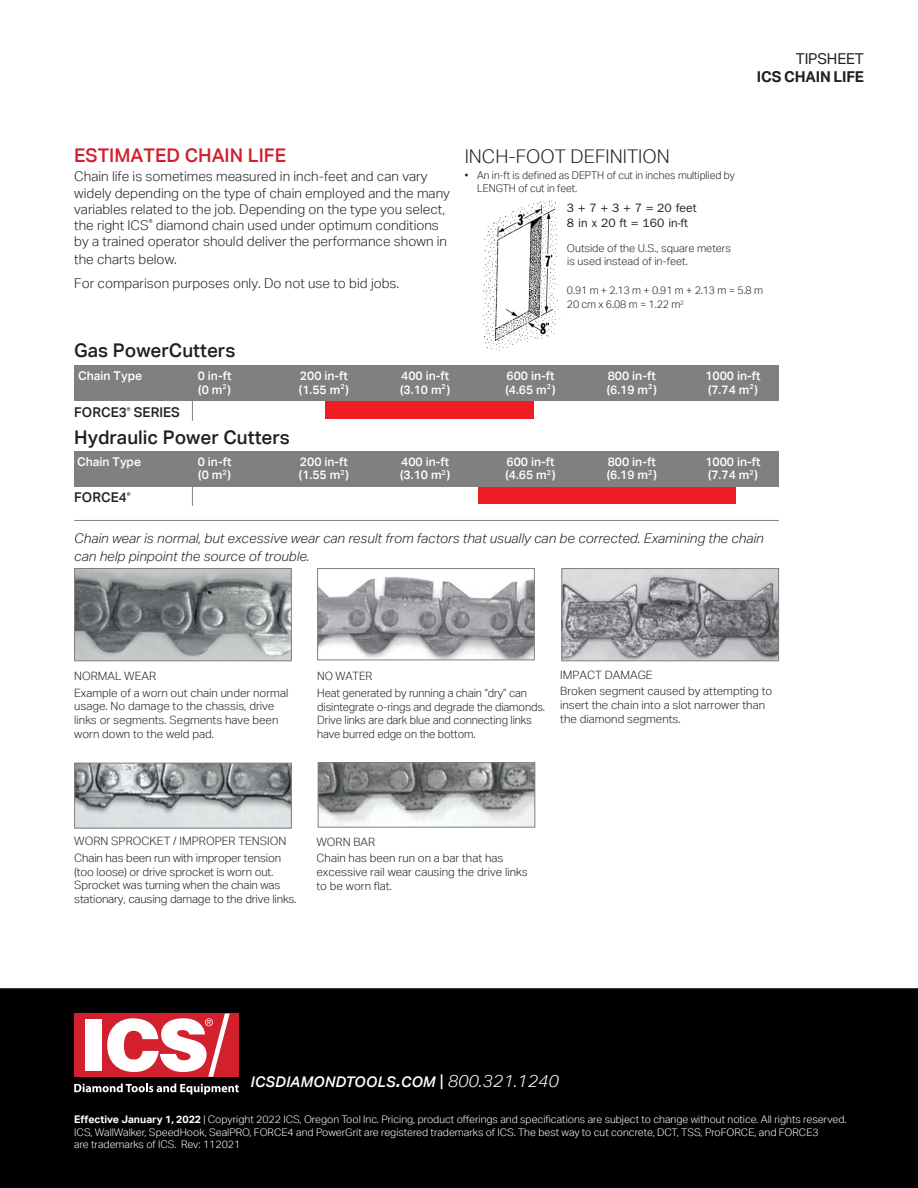
<style>
.page{position:relative;width:918px;height:1188px;background:#fff}
.page>*{position:absolute;margin:0;border:0;box-sizing:border-box;transform-origin:0 0}
.t1{font:500 18.9px "Aktiv Grotesk";color:#231f20}
.t2{font:300 18.9px "Aktiv Grotesk";color:#231f20}
.t3{font:500 18.9px "Aktiv Grotesk";color:#d0202e}
.t4{font:700 15px "Aktiv Grotesk";letter-spacing:-.01em;color:#231f20}
.t5{font:15px "Aktiv Grotesk";letter-spacing:-.01em;color:#231f20}
.t6{font:italic 500 14.7px "Aktiv Grotesk";letter-spacing:.015em;color:#fff}
.t7{font:300 13.5px/16.2px "Aktiv Grotesk";color:#231f20}
.t8{font:italic 300 13.5px/17.5px "Aktiv Grotesk";color:#231f20}
.t9{font:500 13.5px "Aktiv Grotesk";color:#231f20}
.t10{font:500 12.15px "Aktiv Grotesk";color:#fff}
.t11{font:12.15px/14.9px "ITC Franklin Gothic Std";color:#231f20}
.t12{font:300 11.55px/13.8px "Aktiv Grotesk";color:#231f20}
.t13{font:300 11.55px/13.8px "Aktiv Grotesk";color:#231f20;scale:.96 1}
.t14{font:300 10.8px/14.9px "Aktiv Grotesk";letter-spacing:-.005em;color:#231f20}
.t15{font:300 10.8px/12.9px "Aktiv Grotesk";letter-spacing:-.005em;color:#231f20;scale:.95 1}
.t16{font:300 10.5px/12.6px "Aktiv Grotesk";color:#fff}
.s1{font-size:21px}
.s2{font-weight:400;font-style:normal;font-size:17.25px}
.s3{font-weight:300;font-size:17.25px}
.s4{font-weight:700}
</style>
<div class="page">
<hr style="left:192px;top:380px;width:1px;height:41px;background:#808083">
<img style="left:482px;top:200px;width:79px;height:150px">
<div style="left:74px;top:365px;width:705px;height:36px;background:#808083"></div>
<div style="left:325px;top:401px;width:209px;height:18px;background:#ee1d23"></div>
<img style="left:76px;top:570px;width:214px;height:89px">
<div style="left:74px;top:568px;width:218px;height:93px;border:1px solid #808083"></div>
<img style="left:320px;top:764px;width:213px;height:62px">
<div style="left:318px;top:762px;width:217px;height:66px;border:1px solid #808083"></div>
<img style="left:76px;top:765px;width:214px;height:61px">
<div style="left:74px;top:763px;width:218px;height:65px;border:1px solid #808083"></div>
<img style="left:319px;top:577px;width:214px;height:81px">
<div style="left:317px;top:568px;width:218px;height:92px;border:1px solid #808083"></div>
<img style="left:564px;top:570px;width:213px;height:89px">
<div style="left:562px;top:568px;width:217px;height:93px;border:1px solid #808083"></div>
<hr style="left:74px;top:520px;width:705px;height:1px;background:#808083">
<hr style="left:192px;top:465px;width:1px;height:41px;background:#808083">
<div style="left:479px;top:486px;width:257px;height:18px;background:#ee1d23"></div>
<div style="left:74px;top:451px;width:705px;height:36px;background:#808083"></div>
<div style="left:0;top:988px;width:918px;height:200px;background:#000001"></div>
<div style="left:74px;top:1014px;width:165px;height:63px;background:#d2202f"></div>
<div style="left:86px;top:1020px;width:16px;height:51px;background:#fff"></div>
<svg style="left:107px;top:1014px;width:123px;height:63px"></svg>
<svg style="left:74px;top:1084px;width:165px;height:11px"></svg>
<p class="t5" style="left:796px;top:49px;width:70px">TIPSHEET</p>
<p class="t4" style="left:757px;top:67px;width:109px">ICS CHAIN LIFE</p>
<h1 class="t3" style="left:74px;top:144px;width:213px">ESTIMATED CHAIN LIFE</h1>
<p class="t7" style="left:74px;top:168px;width:377px">Chain life is sometimes measured in inch-feet and can vary widely depending on the type of chain employed and the many variables related to the job. Depending on the type you select, the right ICS<sup>®</sup> diamond chain used under optimum conditions by a trained operator should deliver the performance shown in</p>
<p class="t7" style="left:74px;top:247px;width:327px;line-height:24.3px">the charts below.<br>For comparison purposes only. Do not use to bid jobs.</p>
<h1 class="t1" style="left:74px;top:339px;width:163px">Gas PowerCutters</h1>
<h1 class="t2" style="left:465px;top:145px;width:207px">INCH-FOOT DEFINITION</h1>
<p class="t15" style="left:477px;top:168px;width:273px;text-indent:-12px">• An in-ft is defined as DEPTH of cut in inches multiplied by<br>LENGTH of cut in feet.</p>
<p class="t11" style="left:567px;top:200px;width:131px">3 + 7 + 3 + 7 = 20 feet<br>8 in x 20 ft = 160 in-ft</p>
<p class="t14" style="left:567px;top:241px;width:166px;line-height:13.5px">Outside of the U.S., square meters is used instead of in-feet.</p>
<p class="t14" style="left:567px;top:282px;width:198px">0.91 m + 2.13 m + 0.91 m + 2.13 m = 5.8 m<br>20 cm x 6.08 m = 1.22 m<sup>2</sup></p>
<p class="t10" style="left:78px;top:368px;width:65px">Chain Type</p>
<p class="t10" style="left:198px;top:368px;width:35px">0 in-ft</p>
<p class="t10" style="left:300px;top:368px;width:50px">200 in-ft</p>
<p class="t10" style="left:401px;top:368px;width:50px">400 in-ft</p>
<p class="t10" style="left:507px;top:368px;width:50px">600 in-ft</p>
<p class="t10" style="left:608px;top:368px;width:50px">800 in-ft</p>
<p class="t10" style="left:705px;top:368px;width:57px">1000 in-ft</p>
<p class="t10" style="left:198px;top:382px;width:34px">(0 m<sup>2</sup>)</p>
<p class="t10" style="left:299px;top:382px;width:52px">(1.55 m<sup>2</sup>)</p>
<p class="t10" style="left:400px;top:382px;width:52px">(3.10 m<sup>2</sup>)</p>
<p class="t10" style="left:505px;top:382px;width:52px">(4.65 m<sup>2</sup> )</p>
<p class="t10" style="left:607px;top:382px;width:51px">(6.19 m<sup>2</sup>)</p>
<p class="t10" style="left:708px;top:382px;width:52px">(7.74 m<sup>2</sup>)</p>
<p class="t9" style="left:74px;top:404px;width:107px">FORCE3<sup>®</sup> SERIES</p>
<h1 class="t1" style="left:74px;top:426px;width:217px">Hydraulic Power Cutters</h1>
<p class="t10" style="left:77px;top:454px;width:65px">Chain Type</p>
<p class="t10" style="left:198px;top:454px;width:35px">0 in-ft</p>
<p class="t10" style="left:300px;top:454px;width:50px">200 in-ft</p>
<p class="t10" style="left:401px;top:454px;width:50px">400 in-ft</p>
<p class="t10" style="left:507px;top:454px;width:50px">600 in-ft</p>
<p class="t10" style="left:608px;top:454px;width:50px">800 in-ft</p>
<p class="t10" style="left:705px;top:454px;width:57px">1000 in-ft</p>
<p class="t10" style="left:198px;top:467px;width:34px">(0 m<sup>2</sup>)</p>
<p class="t10" style="left:299px;top:467px;width:52px">(1.55 m<sup>2</sup>)</p>
<p class="t10" style="left:400px;top:467px;width:52px">(3.10 m<sup>2</sup>)</p>
<p class="t10" style="left:505px;top:467px;width:52px">(4.65 m<sup>2</sup> )</p>
<p class="t10" style="left:607px;top:467px;width:51px">(6.19 m<sup>2</sup>)</p>
<p class="t10" style="left:708px;top:467px;width:52px">(7.74 m<sup>2</sup>)</p>
<p class="t9" style="left:74px;top:489px;width:58px">FORCE4<sup>®</sup></p>
<p class="t8" style="left:74px;top:530px;width:691px">Chain wear is normal, but excessive wear can result from factors that usually can be corrected. Examining the chain can help pinpoint the source of trouble.</p>
<p class="t12" style="left:74px;top:667px;width:216px;line-height:17px">NORMAL WEAR<br>Example of a worn out chain under normal</p>
<p class="t12" style="left:74px;top:699px;width:206px">usage. No damage to the chassis, drive links or segments. Segments have been worn down to the weld pad.</p>
<p class="t13" style="left:317px;top:667px;width:220px;line-height:17px">NO WATER<br>Heat generated by running a chain “dry” can</p>
<p class="t13" style="left:317px;top:700px;width:239px">disintegrate o-rings and degrade the diamonds.<br>Drive links are dark blue and connecting links have burred edge on the bottom.</p>
<p class="t12" style="left:560px;top:666px;width:214px;line-height:17px">IMPACT DAMAGE<br>Broken segment caused by attempting to</p>
<p class="t12" style="left:560px;top:698px;width:206px">insert the chain into a slot narrower than the diamond segments.</p>
<p class="t12" style="left:74px;top:832px;width:214px;line-height:17px">WORN SPROCKET / IMPROPER TENSION<br>Chain has been run with improper tension</p>
<p class="t12" style="left:74px;top:865px;width:224px">(too loose) or drive sprocket is worn out.<br>Sprocket was turning when the chain was stationary, causing damage to the drive links.</p>
<p class="t12" style="left:317px;top:833px;width:188px;line-height:17px">WORN BAR<br>Chain has been run on a bar that has</p>
<p class="t12" style="left:317px;top:865px;width:213px">excessive rail wear causing the drive links to be worn flat.</p>
<p class="t6" style="left:251px;top:1073px;width:310px">ICSDIAMONDTOOLS<span class="s1">.</span>COM <span class="s2">|</span> <span class="s3">800.321.1240</span></p>
<p class="t16" style="left:74px;top:1113px;width:774px"><span class="s4">Effective January 1, 2022</span> | Copyright 2022 ICS, Oregon Tool Inc. Pricing, product offerings and specifications are subject to change without notice. All rights reserved.<br>ICS, WallWalker, SpeedHook, SealPRO, FORCE4 and PowerGrit are registered trademarks of ICS. The best way to cut concrete, DCT, TSS, ProFORCE, and FORCE3<br>are trademarks of ICS. Rev: 112021</p>
</div>
